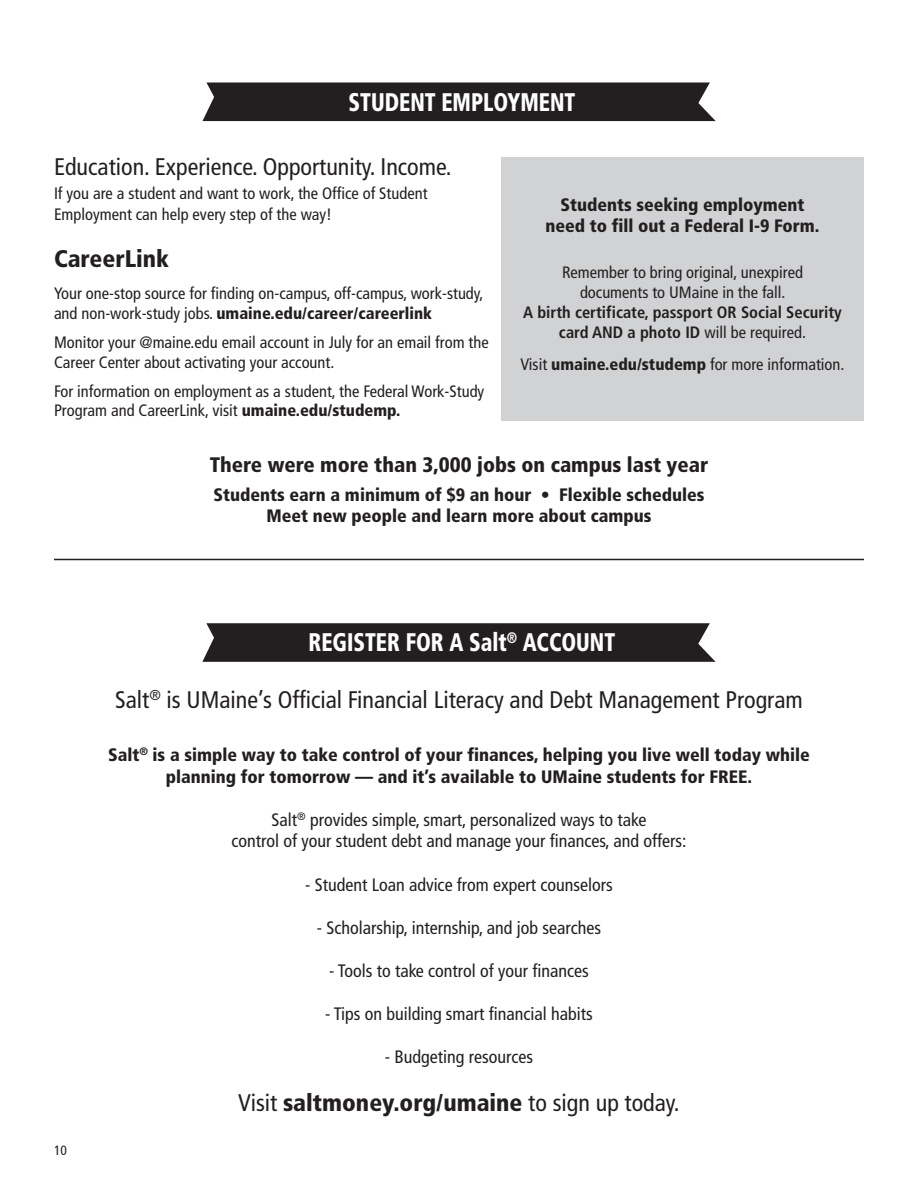
<style>
.page{position:relative;width:918px;height:1188px;background:#fff}
.page>*{position:absolute;margin:0;border:0;box-sizing:border-box;transform-origin:0 0}
.t1{font:900 condensed 25.5px "Frutiger";color:#fff;scale:.85 1}
.t2{font:condensed 24px "Frutiger";color:#231f20}
.t3{font:900 condensed 24px "Frutiger";color:#231f20}
.t4{font:900 condensed 21px "Frutiger";color:#231f20}
.t5{font:900 condensed 18px/21.6px "Frutiger";color:#231f20;text-align:center}
.t6{font:condensed 18px/21.6px "Frutiger";color:#231f20;text-align:center}
.t7{font:condensed 16.5px/19.8px "Frutiger";color:#231f20}
.t8{font:700 condensed 16.5px/19.8px "Frutiger";color:#231f20;text-align:center}
.t9{font:condensed 13.5px "Frutiger";color:#231f20}
.s1{font-weight:900}
.s2{font-weight:400}
</style>
<div class="page">
<div style="left:202px;top:82px;width:514px;height:39px;background:#231f20"></div>
<svg style="left:202px;top:623px;width:514px;height:39px;background:#2c2829"></svg>
<div style="left:501px;top:158px;width:363px;height:263px;background:#d1d2d4"></div>
<hr style="left:54px;top:559px;width:810px;height:1px;background:#231f20">
<h1 class="t1" style="left:349px;top:92px;width:268px">STUDENT EMPLOYMENT</h1>
<h2 class="t2" style="left:54px;top:158px;width:399px">Education. Experience. Opportunity. Income.</h2>
<p class="t7" style="left:54px;top:184px;width:375px;line-height:20.9px">If you are a student and want to work, the Office of Student<br>Employment can help every step of the way!</p>
<h2 class="t3" style="left:54px;top:249px;width:117px">CareerLink</h2>
<p class="t7" style="left:54px;top:285px;width:431px">Your one-stop source for finding on-campus, off-campus, work-study, and non-work-study jobs. <span class="s1">umaine.edu/career/careerlink</span></p>
<p class="t7" style="left:54px;top:334px;width:436px">Monitor your @maine.edu email account in July for an email from the<br>Career Center about activating your account.</p>
<p class="t7" style="left:54px;top:382px;width:432px">For information on employment as a student, the Federal Work-Study<br>Program and CareerLink, visit <span class="s1">umaine.edu/studemp.</span></p>
<p class="t5" style="left:545px;top:195px;width:276px">Students seeking employment need to fill out a Federal I-9 Form.</p>
<p class="t7" style="left:562px;top:264px;width:242px;text-align:center">Remember to bring original, unexpired documents to UMaine in the fall.</p>
<p class="t8" style="left:523px;top:304px;width:320px">A birth certificate, passport OR Social Security card AND a photo ID <span class="s2">will be required.</span></p>
<p class="t7" style="left:520px;top:356px;width:326px">Visit <span class="s1">umaine.edu/studemp</span> for more information.</p>
<p class="t4" style="left:210px;top:456px;width:500px">There were more than 3,000 jobs on campus last year</p>
<p class="t5" style="left:214px;top:485px;width:492px">Students earn a minimum of $9 an hour • Flexible schedules<br>Meet new people and learn more about campus</p>
<h1 class="t1" style="left:309px;top:632px;width:362px">REGISTER FOR A Salt<sup>®</sup> ACCOUNT</h1>
<p class="t9" style="left:54px;top:1145px;width:14px">10</p>
<h2 class="t2" style="left:115px;top:690px;width:689px">Salt<sup>®</sup> is UMaine’s Official Financial Literacy and Debt Management Program</h2>
<p class="t5" style="left:108px;top:746px;width:703px">Salt<sup>®</sup> is a simple way to take control of your finances, helping you live well today while planning for tomorrow — and it’s available to UMaine students for FREE.</p>
<p class="t6" style="left:231px;top:810px;width:457px">Salt<sup>®</sup> provides simple, smart, personalized ways to take<br>control of your student debt and manage your finances, and offers:</p>
<p class="t6" style="left:305px;top:875px;width:309px">- Student Loan advice from expert counselors</p>
<p class="t6" style="left:317px;top:918px;width:286px">- Scholarship, internship, and job searches</p>
<p class="t6" style="left:329px;top:962px;width:261px">- Tools to take control of your finances</p>
<p class="t6" style="left:325px;top:1005px;width:269px">- Tips on building smart financial habits</p>
<p class="t6" style="left:385px;top:1048px;width:150px">- Budgeting resources</p>
<h2 class="t3" style="left:238px;top:1093px;width:443px"><span class="s2">Visit</span> saltmoney.org/umaine <span class="s2">to sign up today.</span></h2>
</div>
